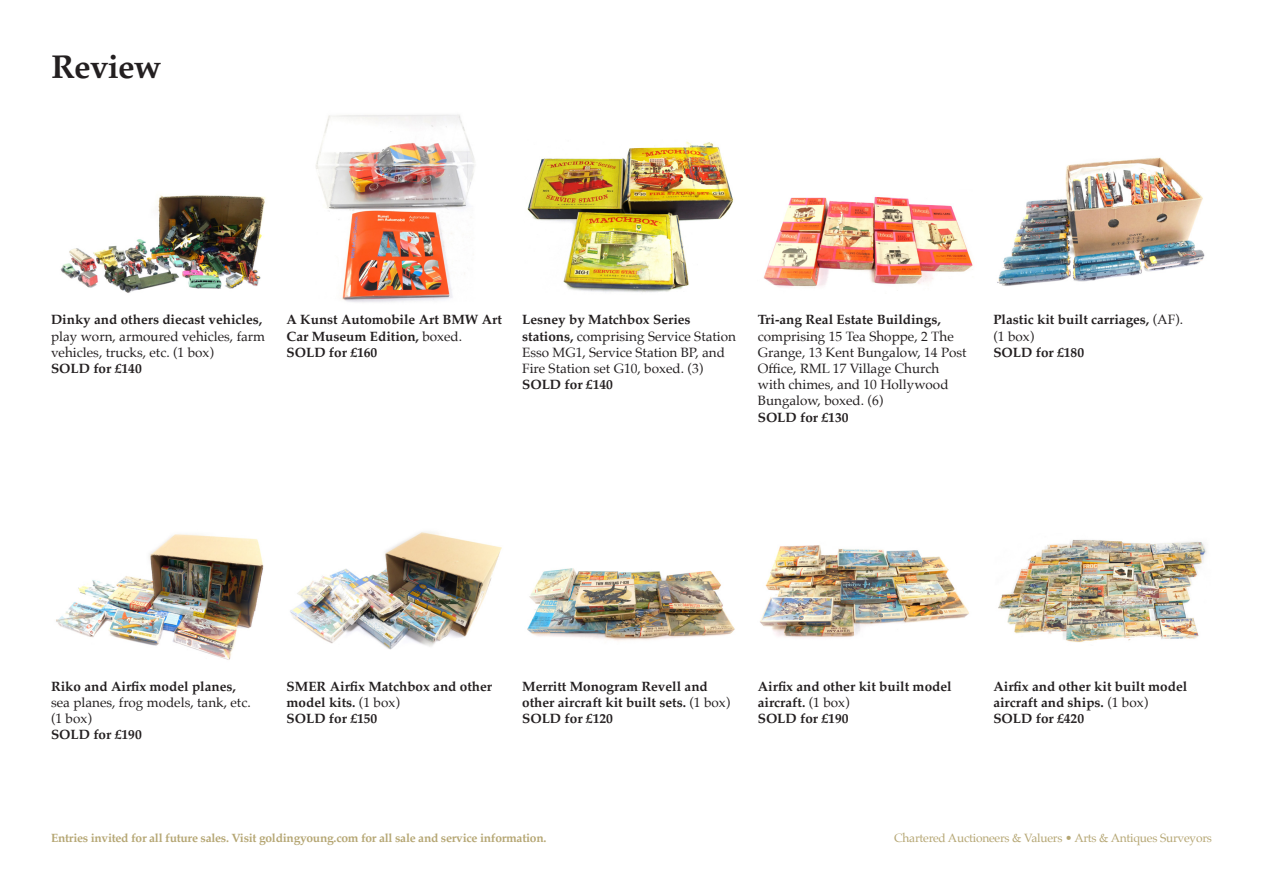
<style>
.page{position:relative;width:1263px;height:893px;background:#fff}
.page>*{position:absolute;margin:0;border:0;box-sizing:border-box;transform-origin:0 0}
.Page_Heading{font:700 33px "Palatino";letter-spacing:-.02em;color:#231f20}
.Lot_Information{font:13.5px/16.2px "Palatino";color:#231f20}
.Lot_Information-2{font:700 13.5px/16.2px "Palatino";color:#231f20}
.Footer_Style{font:700 12px "Palatino";letter-spacing:-.02em;color:#b5a673}
.Footer_Style-2{font:12px "Palatino";letter-spacing:-.02em;color:#b5a673}
.s1{font-weight:700}
.s2{font-weight:400}
</style>
<div class="page">
<img style="left:290px;top:531px;width:212px;height:119px">
<img style="left:527px;top:568px;width:208px;height:73px">
<img style="left:527px;top:141px;width:207px;height:152px">
<img style="left:997px;top:157px;width:208px;height:129px">
<img style="left:56px;top:534px;width:208px;height:126px">
<img style="left:763px;top:197px;width:210px;height:91px">
<img style="left:316px;top:114px;width:159px;height:189px">
<img style="left:760px;top:545px;width:209px;height:93px">
<img style="left:998px;top:539px;width:209px;height:103px">
<img style="left:60px;top:195px;width:205px;height:98px">
<p class="Page_Heading" style="left:51px;top:39px;width:112px">Review</p>
<p class="Lot_Information" style="left:51px;top:312px;width:216px"><span class="s1">Dinky and others diecast vehicles, </span>play worn, armoured vehicles, farm vehicles, trucks, etc. (1 box)</p>
<p class="Lot_Information-2" style="left:51px;top:360px;width:92px">SOLD for £140</p>
<p class="Lot_Information-2" style="left:287px;top:311px;width:217px">A Kunst Automobile Art BMW Art<br>Car Museum Edition, <span class="s2">boxed.</span></p>
<p class="Lot_Information-2" style="left:287px;top:344px;width:92px">SOLD for £160</p>
<p class="Lot_Information" style="left:522px;top:312px;width:215px"><span class="s1">Lesney by Matchbox Series stations,</span> comprising Service Station<br>Esso MG1, Service Station BP, and<br>Fire Station set G10, boxed. (3)</p>
<p class="Lot_Information-2" style="left:522px;top:376px;width:92px">SOLD for £140</p>
<p class="Lot_Information" style="left:758px;top:312px;width:210px"><span class="s1">Tri-ang Real Estate Buildings, </span>comprising 15 Tea Shoppe, 2 The<br>Grange, 13 Kent Bungalow, 14 Post<br>Office, RML 17 Village Church with chimes, and 10 Hollywood<br>Bungalow, boxed. (6)</p>
<p class="Lot_Information-2" style="left:758px;top:409px;width:92px">SOLD for £130</p>
<p class="Lot_Information-2" style="left:993px;top:311px;width:191px">Plastic kit built carriages, <span class="s2">(AF). (1 box)</span></p>
<p class="Lot_Information-2" style="left:993px;top:344px;width:92px">SOLD for £180</p>
<p class="Lot_Information" style="left:51px;top:678px;width:201px"><span class="s1">Riko and Airfix model planes, </span>sea planes, frog models, tank, etc. (1 box)</p>
<p class="Lot_Information-2" style="left:51px;top:726px;width:92px">SOLD for £190</p>
<p class="Lot_Information-2" style="left:287px;top:678px;width:207px">SMER Airfix Matchbox and other model kits. <span class="s2">(1 box)</span></p>
<p class="Lot_Information-2" style="left:287px;top:710px;width:92px">SOLD for £150</p>
<p class="Lot_Information-2" style="left:522px;top:678px;width:210px">Merritt Monogram Revell and other aircraft kit built sets. <span class="s2">(1 box)</span></p>
<p class="Lot_Information-2" style="left:522px;top:710px;width:92px">SOLD for £120</p>
<p class="Lot_Information-2" style="left:758px;top:678px;width:195px">Airfix and other kit built model aircraft. <span class="s2">(1 box)</span></p>
<p class="Lot_Information-2" style="left:758px;top:710px;width:92px">SOLD for £190</p>
<p class="Lot_Information-2" style="left:993px;top:678px;width:195px">Airfix and other kit built model aircraft and ships. <span class="s2">(1 box)</span></p>
<p class="Lot_Information-2" style="left:993px;top:710px;width:92px">SOLD for £420</p>
<p class="Footer_Style" style="left:51px;top:828px;width:497px">Entries invited for all future sales. Visit goldingyoung.com for all sale and service information.</p>
<p class="Footer_Style-2" style="left:894px;top:828px;width:319px">Chartered Auctioneers &amp; Valuers • Arts &amp; Antiques Surveyors</p>
</div>
